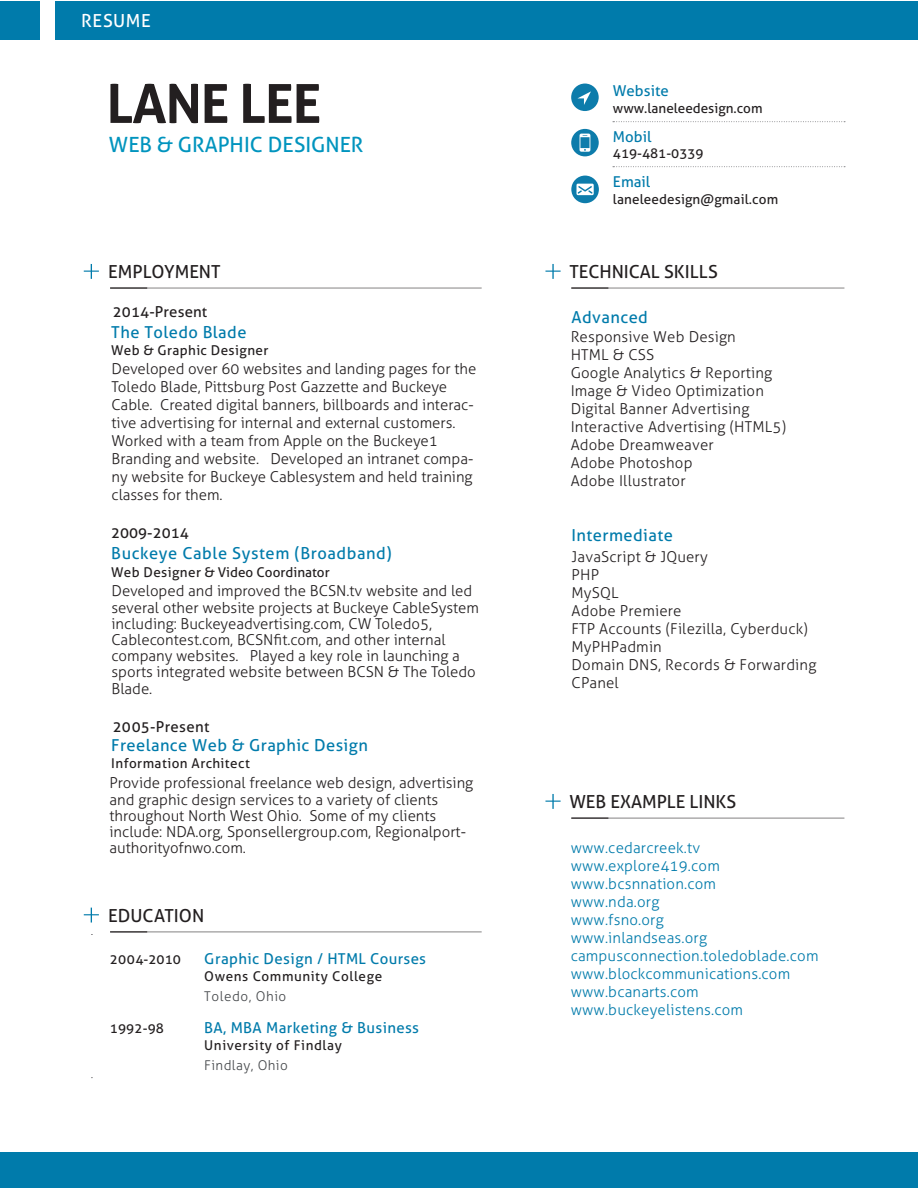
<style>
.page{position:relative;width:918px;height:1188px;background:#fff}
.page>*{position:absolute;margin:0;border:0;box-sizing:border-box;transform-origin:0 0}
.t1{font:700 54px "Aller";letter-spacing:-.02em;color:#231f20}
.t2{font:21px "Aller";color:#0194be}
.t3{font:18px "Aller";color:#231f20}
.t4{font:18px "Aller";letter-spacing:.03em;color:#fff}
.t5{font:16.5px "Aller";letter-spacing:.025em;color:#007bab}
.t6{font:300 15px/18px "Aller";color:#231f20}
.t7{font:300 15px/18px "Aller";letter-spacing:.01em;color:#007bab}
.t8{font:15px "Aller";letter-spacing:.025em;color:#007bab}
.t9{font:15px "Aller";letter-spacing:.01em;color:#231f20}
.t10{font:15px "Aller";color:#007bab}
.t11{font:13.5px "Aller";letter-spacing:.025em;color:#231f20}
.t12{font:13.5px "Aller";color:#231f20}
.t13{font:300 13.5px "Aller";letter-spacing:.03em;color:#45484b}
.t14{font:13.5px "Aller";letter-spacing:.005em;color:#231f20}
</style>
<div class="page">
<div style="left:55px;top:1px;width:863px;height:39px;background:#007bab"></div>
<div style="left:0;top:1px;width:39px;height:39px;background:#007bab"></div>
<svg style="left:571px;top:129px;width:28px;height:27px"></svg>
<svg style="left:580px;top:134px;width:10px;height:18px"></svg>
<svg style="left:571px;top:176px;width:28px;height:27px"></svg>
<svg style="left:577px;top:184px;width:17px;height:11px"></svg>
<div style="left:571px;top:84px;width:28px;height:27px;background:#0d7cab;border-radius:50%"></div>
<svg style="left:577px;top:91px;width:14px;height:14px"></svg>
<svg style="left:613px;top:121px;width:232px;height:1px"></svg>
<svg style="left:613px;top:166px;width:232px;height:1px"></svg>
<hr style="left:110px;top:287px;width:372px;height:2px;background:#231f20">
<svg style="left:84px;top:264px;width:15px;height:15px"></svg>
<svg style="left:84px;top:908px;width:15px;height:15px"></svg>
<div style="left:84px;top:953px;width:14px;height:14px;border:2px solid #fff;border-radius:50%"></div>
<div style="left:86px;top:954px;width:11px;height:11px;background:#fff;border-radius:50%"></div>
<div style="left:84px;top:1029px;width:14px;height:14px;border:2px solid #fff;border-radius:50%"></div>
<div style="left:86px;top:1031px;width:11px;height:11px;background:#fff;border-radius:50%"></div>
<hr style="left:110px;top:931px;width:372px;height:1px;background:#231f20">
<hr style="left:571px;top:287px;width:273px;height:2px;background:#231f20">
<svg style="left:545px;top:264px;width:16px;height:15px"></svg>
<svg style="left:545px;top:794px;width:16px;height:15px"></svg>
<hr style="left:571px;top:818px;width:273px;height:1px;background:#231f20">
<div style="left:0;top:1152px;width:918px;height:36px;background:#007bab"></div>
<p class="t4" style="left:81px;top:10px;width:71px">RESUME</p>
<h1 class="t1" style="left:107px;top:70px;width:216px">LANE LEE</h1>
<h2 class="t2" style="left:109px;top:132px;width:256px">WEB &amp; GRAPHIC DESIGNER</h2>
<p class="t3" style="left:108px;top:261px;width:114px">EMPLOYMENT</p>
<p class="t9" style="left:113px;top:302px;width:96px">2014-Present</p>
<p class="t5" style="left:111px;top:322px;width:137px">The Toledo Blade</p>
<p class="t11" style="left:111px;top:342px;width:159px">Web &amp; Graphic Designer</p>
<p class="t6" style="left:112px;top:360px;width:366px">Developed over 60 websites and landing pages for the Toledo Blade, Pittsburg Post Gazzette and Buckeye Cable. Created digital banners, billboards and interac&shy;tive advertising for internal and external customers.<br>Worked with a team from Apple on the Buckeye1<br>Branding and website. Developed an intranet compa&shy;ny website for Buckeye Cablesystem and held training classes for them.</p>
<p class="t9" style="left:111px;top:524px;width:79px">2009-2014</p>
<p class="t5" style="left:111px;top:543px;width:282px">Buckeye Cable System (Broadband)</p>
<p class="t12" style="left:111px;top:564px;width:220px">Web Designer &amp; Video Coordinator</p>
<p class="t6" style="left:112px;top:583px;width:369px;line-height:16.2px">Developed and improved the BCSN.tv website and led several other website projects at Buckeye CableSystem including: Buckeyeadvertising.com, CW Toledo5, Cablecontest.com, BCSNfit.com, and other internal company websites. Played a key role in launching a sports integrated website between BCSN &amp; The Toledo Blade.</p>
<p class="t9" style="left:113px;top:717px;width:98px">2005-Present</p>
<p class="t5" style="left:111px;top:735px;width:258px">Freelance Web &amp; Graphic Design</p>
<p class="t11" style="left:111px;top:755px;width:140px">Information Architect</p>
<p class="t6" style="left:110px;top:775px;width:365px;line-height:16.2px">Provide professional freelance web design, advertising and graphic design services to a variety of clients throughout North West Ohio. Some of my clients include: NDA.org, Sponsellergroup.com, Regionalport&shy;authorityofnwo.com.</p>
<p class="t3" style="left:108px;top:905px;width:98px">EDUCATION</p>
<p class="t14" style="left:110px;top:951px;width:73px">2004-2010</p>
<p class="t8" style="left:204px;top:949px;width:223px">Graphic Design / HTML Courses</p>
<p class="t11" style="left:204px;top:968px;width:179px">Owens Community College</p>
<p class="t13" style="left:204px;top:988px;width:83px">Toledo, Ohio</p>
<p class="t11" style="left:110px;top:1020px;width:56px">1992-98</p>
<p class="t8" style="left:204px;top:1018px;width:216px">BA, MBA Marketing &amp; Business</p>
<p class="t11" style="left:204px;top:1037px;width:139px">University of Findlay</p>
<p class="t13" style="left:204px;top:1058px;width:85px">Findlay, Ohio</p>
<p class="t10" style="left:613px;top:82px;width:57px">Website</p>
<p class="t12" style="left:613px;top:100px;width:151px">www.laneleedesign.com</p>
<p class="t8" style="left:613px;top:127px;width:40px">Mobil</p>
<p class="t12" style="left:613px;top:145px;width:92px">419-481-0339</p>
<p class="t8" style="left:613px;top:173px;width:39px">Email</p>
<p class="t11" style="left:613px;top:191px;width:167px">laneleedesign@gmail.com</p>
<p class="t3" style="left:569px;top:261px;width:150px">TECHNICAL SKILLS</p>
<p class="t5" style="left:572px;top:307px;width:78px">Advanced</p>
<p class="t6" style="left:571px;top:328px;width:217px">Responsive Web Design<br>HTML &amp; CSS<br>Google Analytics &amp; Reporting<br>Image &amp; Video Optimization<br>Digital Banner Advertising<br>Interactive Advertising (HTML5)<br>Adobe Dreamweaver<br>Adobe Photoshop<br>Adobe Illustrator</p>
<p class="t5" style="left:572px;top:525px;width:103px">Intermediate</p>
<p class="t6" style="left:572px;top:547px;width:246px">JavaScript &amp; JQuery<br>PHP<br>MySQL<br>Adobe Premiere<br>FTP Accounts (Filezilla, Cyberduck)<br>MyPHPadmin<br>Domain DNS, Records &amp; Forwarding<br>CPanel</p>
<p class="t3" style="left:569px;top:791px;width:168px">WEB EXAMPLE LINKS</p>
<p class="t7" style="left:571px;top:838px;width:249px">www.cedarcreek.tv www.explore419.com www.bcsnnation.com<br>www.nda.org<br>www.fsno.org<br>www.inlandseas.org campusconnection.toledoblade.com www.blockcommunications.com www.bcanarts.com www.buckeyelistens.com</p>
</div>
